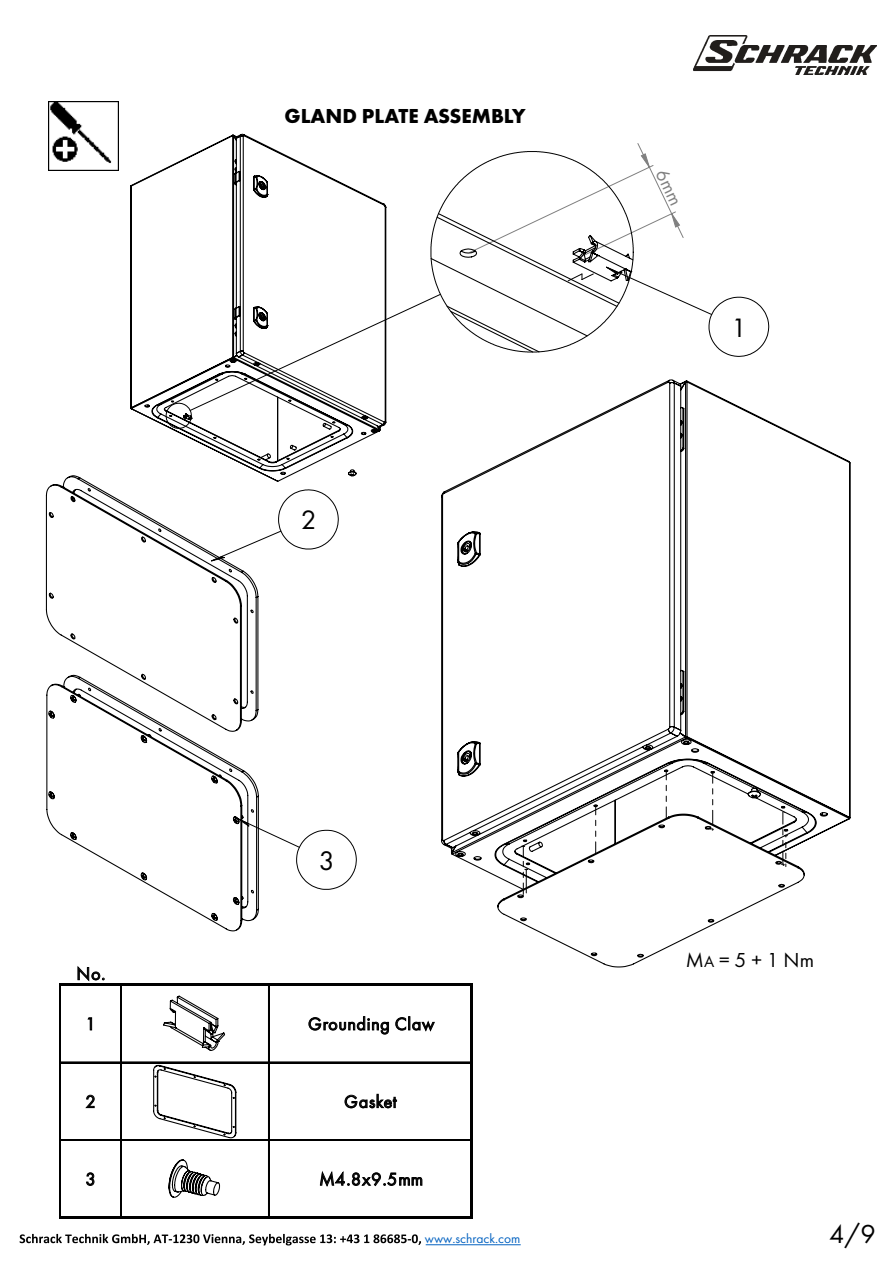
<style>
.page{position:relative;width:893px;height:1263px;background:#fff}
.page>*{position:absolute;margin:0;border:0;box-sizing:border-box;transform-origin:0 0}
.t1{font:27.9px "Futura PT";color:#000}
.t2{font:27.6px "Futura PT";color:#000}
.t3{font:27px "Futura PT";color:#000}
.t4{font:700 21px "Futura PT";color:#000}
.t5{font:21px "Futura PT";color:#000}
.t6{font:18.3px "Futura PT";letter-spacing:.035em;color:#000}
.t7{font:13.5px "Futura PT";color:#0563c1}
.s1{font-size:16.5px}
</style>
<div class="page">
<svg style="left:20px;top:1234px;width:401px;height:11px"></svg>
<hr style="left:426px;top:1244px;width:95px;height:1px;background:#0563c1">
<img style="left:48px;top:102px;width:70px;height:68px">
<svg style="left:441px;top:380px;width:410px;height:588px"></svg>
<svg style="left:664px;top:769px;width:4px;height:49px"></svg>
<svg style="left:593px;top:804px;width:5px;height:49px"></svg>
<svg style="left:781px;top:806px;width:7px;height:61px"></svg>
<svg style="left:710px;top:771px;width:5px;height:60px"></svg>
<svg style="left:521px;top:845px;width:7px;height:49px"></svg>
<svg style="left:130px;top:133px;width:251px;height:349px"></svg>
<svg style="left:45px;top:475px;width:214px;height:199px"></svg>
<svg style="left:46px;top:674px;width:214px;height:258px"></svg>
<svg style="left:163px;top:995px;width:62px;height:56px"></svg>
<svg style="left:153px;top:1064px;width:84px;height:75px"></svg>
<svg style="left:168px;top:1159px;width:52px;height:39px"></svg>
<img style="left:693px;top:36px;width:184px;height:39px">
<svg style="left:77px;top:966px;width:28px;height:15px"></svg>
<svg style="left:87px;top:1017px;width:5px;height:13px"></svg>
<svg style="left:308px;top:1016px;width:81px;height:19px"></svg>
<svg style="left:395px;top:1016px;width:40px;height:16px"></svg>
<svg style="left:85px;top:1095px;width:10px;height:13px"></svg>
<svg style="left:345px;top:1094px;width:52px;height:14px"></svg>
<svg style="left:86px;top:1172px;width:8px;height:14px"></svg>
<svg style="left:320px;top:1171px;width:102px;height:16px"></svg>
<hr style="left:60px;top:983px;width:1px;height:235px;background:#000">
<hr style="left:120px;top:985px;width:2px;height:231px;background:#000">
<hr style="left:268px;top:985px;width:2px;height:231px;background:#000">
<hr style="left:471px;top:985px;width:2px;height:233px;background:#000">
<hr style="left:61px;top:983px;width:412px;height:2px;background:#000">
<hr style="left:61px;top:1062px;width:410px;height:1px;background:#000">
<hr style="left:61px;top:1139px;width:410px;height:2px;background:#000">
<hr style="left:61px;top:1216px;width:412px;height:2px;background:#000">
<svg style="left:165px;top:142px;width:519px;height:287px"></svg>
<p class="t4" style="left:284px;top:102px;width:243px">GLAND PLATE ASSEMBLY</p>
<h2 class="t2" style="left:301px;top:504px;width:17px">2</h2>
<h1 class="t1" style="left:319px;top:844px;width:17px">3</h1>
<p class="t6" style="left:76px;top:963px;width:30px">No.</p>
<p class="t6" style="left:85px;top:1013px;width:12px">1</p>
<p class="t6" style="left:308px;top:1013px;width:128px">Grounding Claw</p>
<p class="t6" style="left:85px;top:1091px;width:12px">2</p>
<p class="t6" style="left:344px;top:1091px;width:54px">Gasket</p>
<p class="t6" style="left:85px;top:1168px;width:12px">3</p>
<p class="t6" style="left:319px;top:1168px;width:105px">M4.8x9.5mm</p>
<p class="t7" style="left:425px;top:1230px;width:97px">www.schrack.com</p>
<h2 class="t2" style="left:731px;top:311px;width:17px">1</h2>
<p class="t5" style="left:686px;top:948px;width:130px">M<span class="s1">A</span> = 5 + 1 Nm</p>
<h3 class="t3" style="left:829px;top:1218px;width:48px">4/9</h3>
</div>
